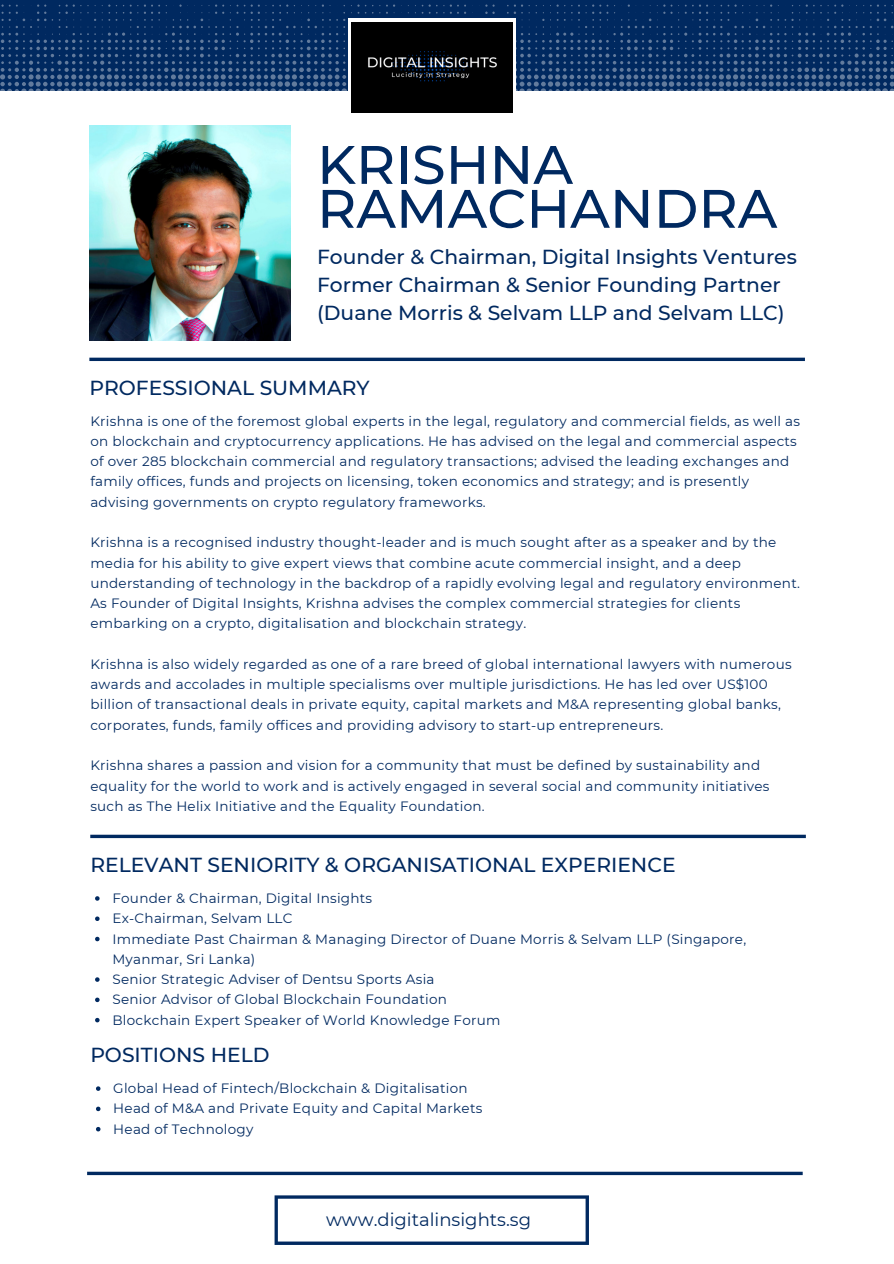
<style>
.page{position:relative;width:894px;height:1264px;background:#fff}
.page>*{position:absolute;margin:0;border:0;box-sizing:border-box;transform-origin:0 0}
.t1{font:500 54px/44px "Montserrat";color:#002960}
.t2{font:500 20.25px/28.2px "Montserrat";color:#002960}
.t3{font:18px "Montserrat";color:#002960}
.t4{font:13.5px/20.2px "Montserrat";letter-spacing:.02em;color:#002960}
</style>
<div class="page">
<svg style="left:89px;top:357px;width:715px;height:4px;background:#294b79"></svg>
<img style="left:89px;top:125px;width:201px;height:215px">
<svg style="left:90px;top:834px;width:715px;height:4px;background:#2d4f7c"></svg>
<svg style="left:87px;top:1171px;width:715px;height:4px;background:#2e4f7c"></svg>
<svg style="left:274px;top:1195px;width:314px;height:49px"></svg>
<svg style="left:0;top:0;width:893px;height:91px;background:#0e3468"></svg>
<svg style="left:348px;top:19px;width:167px;height:94px"></svg>
<img style="left:351px;top:22px;width:161px;height:90px">
<svg style="left:95px;top:896px;width:4px;height:4px"></svg>
<svg style="left:95px;top:916px;width:4px;height:5px"></svg>
<svg style="left:95px;top:936px;width:4px;height:5px"></svg>
<svg style="left:95px;top:977px;width:4px;height:4px"></svg>
<svg style="left:95px;top:997px;width:4px;height:5px"></svg>
<svg style="left:95px;top:1017px;width:4px;height:5px"></svg>
<svg style="left:96px;top:1086px;width:4px;height:4px"></svg>
<svg style="left:96px;top:1106px;width:4px;height:5px"></svg>
<svg style="left:96px;top:1126px;width:4px;height:5px"></svg>
<h1 class="t1" style="left:317px;top:142px;width:461px">KRISHNA<br>RAMACHANDRA</h1>
<h2 class="t2" style="left:317px;top:242px;width:481px">Founder &amp; Chairman, Digital Insights Ventures<br>Former Chairman &amp; Senior Founding Partner (Duane Morris &amp; Selvam LLP and Selvam LLC)</h2>
<h2 class="t2" style="left:89px;top:373px;width:282px">PROFESSIONAL SUMMARY</h2>
<p class="t4" style="left:90px;top:410px;width:711px">Krishna is one of the foremost global experts in the legal, regulatory and commercial fields, as well as on blockchain and cryptocurrency applications. He has advised on the legal and commercial aspects of over 285 blockchain commercial and regulatory transactions; advised the leading exchanges and family offices, funds and projects on licensing, token economics and strategy; and is presently advising governments on crypto regulatory frameworks.</p>
<p class="t4" style="left:90px;top:532px;width:711px">Krishna is a recognised industry thought-leader and is much sought after as a speaker and by the media for his ability to give expert views that combine acute commercial insight, and a deep understanding of technology in the backdrop of a rapidly evolving legal and regulatory environment.<br>As Founder of Digital Insights, Krishna advises the complex commercial strategies for clients embarking on a crypto, digitalisation and blockchain strategy.</p>
<p class="t4" style="left:90px;top:654px;width:702px">Krishna is also widely regarded as one of a rare breed of global international lawyers with numerous awards and accolades in multiple specialisms over multiple jurisdictions. He has led over US$100 billion of transactional deals in private equity, capital markets and M&amp;A representing global banks, corporates, funds, family offices and providing advisory to start-up entrepreneurs.</p>
<p class="t4" style="left:90px;top:755px;width:680px">Krishna shares a passion and vision for a community that must be defined by sustainability and equality for the world to work and is actively engaged in several social and community initiatives such as The Helix Initiative and the Equality Foundation.</p>
<h2 class="t2" style="left:90px;top:850px;width:586px">RELEVANT SENIORITY &amp; ORGANISATIONAL EXPERIENCE</h2>
<p class="t4" style="left:112px;top:888px;width:635px">Founder &amp; Chairman, Digital Insights<br>Ex-Chairman, Selvam LLC<br>Immediate Past Chairman &amp; Managing Director of Duane Morris &amp; Selvam LLP (Singapore, Myanmar, Sri Lanka)<br>Senior Strategic Adviser of Dentsu Sports Asia<br>Senior Advisor of Global Blockchain Foundation<br>Blockchain Expert Speaker of World Knowledge Forum</p>
<h2 class="t2" style="left:90px;top:1040px;width:181px">POSITIONS HELD</h2>
<p class="t4" style="left:113px;top:1078px;width:370px">Global Head of Fintech/Blockchain &amp; Digitalisation<br>Head of M&amp;A and Private Equity and Capital Markets<br>Head of Technology</p>
<h3 class="t3" style="left:326px;top:1208px;width:206px">www.digitalinsights.sg</h3>
</div>
